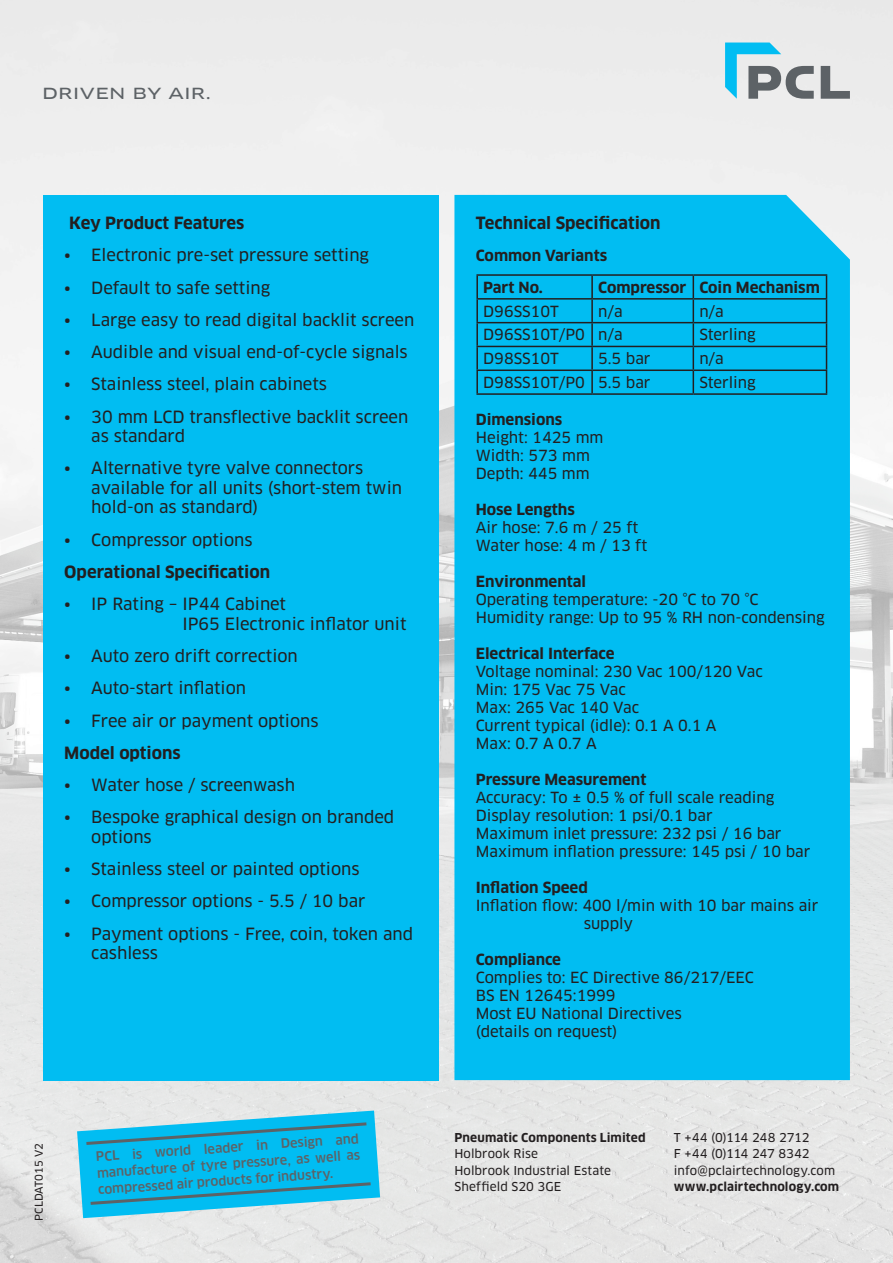
<style>
.page{position:relative;width:893px;height:1263px;background:#fff}
.page>*{position:absolute;margin:0;border:0;box-sizing:border-box;transform-origin:0 0}
.t1{font:16.5px/19.5px "Clan OT News";color:#231f20}
.t2{font:700 16.5px "Clan OT";color:#231f20}
.t3{font:15px/18px "Clan OT News";color:#231f20}
.t4{font:700 15px "Clan OT";color:#231f20}
.t5{font:15px "Clan OT Extd News";letter-spacing:.02em;color:#5d6266}
.t6{font:500 12.75px/16.5px "Clan OT";color:#5d6266;text-align:justify}
.t7{font:12px "Clan OT News";letter-spacing:.005em;color:#231f20}
.t8{font:700 12px "Clan OT";letter-spacing:.01em;color:#231f20}
.t9{font:12px "Clan OT News";letter-spacing:-.015em;color:#231f20}
.t10{font:12px "Clan OT News";letter-spacing:-.02em;color:#231f20}
.t11{font:10.5px "Clan OT News";color:#231f20}
</style>
<div class="page">
<img style="left:0;top:0;width:893px;height:1263px">
<svg style="left:77px;top:1110px;width:303px;height:108px"></svg>
<div style="left:43px;top:195px;width:395px;height:885px;background:#01bdf2"></div>
<svg style="left:725px;top:43px;width:125px;height:56px"></svg>
<div style="left:454px;top:195px;width:396px;height:885px;background:#01bdf2"></div>
<hr style="left:476px;top:274px;width:116px;height:2px;background:#231f20">
<hr style="left:476px;top:276px;width:2px;height:22px;background:#231f20">
<hr style="left:592px;top:274px;width:101px;height:2px;background:#231f20">
<hr style="left:591px;top:276px;width:2px;height:22px;background:#231f20">
<hr style="left:693px;top:274px;width:134px;height:2px;background:#231f20">
<hr style="left:476px;top:298px;width:116px;height:2px;background:#231f20">
<hr style="left:476px;top:300px;width:2px;height:22px;background:#231f20">
<hr style="left:592px;top:298px;width:101px;height:2px;background:#231f20">
<hr style="left:591px;top:300px;width:2px;height:22px;background:#231f20">
<hr style="left:693px;top:298px;width:134px;height:2px;background:#231f20">
<hr style="left:476px;top:322px;width:116px;height:1px;background:#231f20">
<hr style="left:476px;top:323px;width:2px;height:23px;background:#231f20">
<hr style="left:592px;top:322px;width:101px;height:1px;background:#231f20">
<hr style="left:591px;top:323px;width:2px;height:23px;background:#231f20">
<hr style="left:693px;top:322px;width:134px;height:1px;background:#231f20">
<hr style="left:476px;top:346px;width:116px;height:1px;background:#231f20">
<hr style="left:476px;top:347px;width:2px;height:22px;background:#231f20">
<hr style="left:592px;top:346px;width:101px;height:1px;background:#231f20">
<hr style="left:591px;top:347px;width:2px;height:22px;background:#231f20">
<hr style="left:693px;top:346px;width:134px;height:1px;background:#231f20">
<hr style="left:476px;top:369px;width:116px;height:2px;background:#231f20">
<hr style="left:476px;top:371px;width:2px;height:22px;background:#231f20">
<hr style="left:592px;top:369px;width:101px;height:2px;background:#231f20">
<hr style="left:591px;top:371px;width:2px;height:22px;background:#231f20">
<hr style="left:693px;top:369px;width:134px;height:2px;background:#231f20">
<svg style="left:693px;top:276px;width:1px;height:117px"></svg>
<svg style="left:826px;top:276px;width:1px;height:117px"></svg>
<hr style="left:476px;top:393px;width:116px;height:2px;background:#231f20">
<hr style="left:592px;top:393px;width:101px;height:2px;background:#231f20">
<hr style="left:693px;top:393px;width:134px;height:2px;background:#231f20">
<p class="t5" style="left:42px;top:84px;width:170px">DRIVEN BY AIR.</p>
<p class="t2" style="left:69px;top:213px;width:177px">Key Product Features</p>
<p class="t1" style="left:64px;top:246px;width:306px">• Electronic pre-set pressure setting</p>
<p class="t1" style="left:64px;top:278px;width:207px">• Default to safe setting</p>
<p class="t1" style="left:64px;top:310px;width:352px">• Large easy to read digital backlit screen</p>
<p class="t1" style="left:64px;top:342px;width:345px">• Audible and visual end-of-cycle signals</p>
<p class="t1" style="left:64px;top:375px;width:264px">• Stainless steel, plain cabinets</p>
<p class="t1" style="left:91px;top:407px;width:319px;text-indent:-27px">• 30 mm LCD transflective backlit screen as standard</p>
<p class="t1" style="left:91px;top:459px;width:312px;text-indent:-27px">• Alternative tyre valve connectors available for all units (short-stem twin hold-on as standard)</p>
<p class="t1" style="left:64px;top:530px;width:190px">• Compressor options</p>
<p class="t2" style="left:64px;top:562px;width:207px">Operational Specification</p>
<p class="t1" style="left:182px;top:594px;width:226px;text-indent:-118px">• IP Rating – IP44 Cabinet<br>IP65 Electronic inflator unit</p>
<p class="t1" style="left:64px;top:646px;width:235px">• Auto zero drift correction</p>
<p class="t1" style="left:64px;top:678px;width:183px">• Auto-start inflation</p>
<p class="t1" style="left:64px;top:711px;width:256px">• Free air or payment options</p>
<p class="t2" style="left:64px;top:743px;width:118px">Model options</p>
<p class="t1" style="left:64px;top:775px;width:232px">• Water hose / screenwash</p>
<p class="t1" style="left:91px;top:807px;width:304px;text-indent:-27px">• Bespoke graphical design on branded options</p>
<p class="t1" style="left:64px;top:859px;width:297px">• Stainless steel or painted options</p>
<p class="t1" style="left:64px;top:892px;width:303px">• Compressor options - 5.5 / 10 bar</p>
<p class="t1" style="left:91px;top:924px;width:323px;text-indent:-27px">• Payment options - Free, coin, token and cashless</p>
<p class="t11" style="left:33px;top:1220px;width:79px;rotate:-90deg">PCLDAT015 V2</p>
<p class="t6" style="left:95px;top:1148px;width:265px;rotate:-4deg">PCL is world leader in Design and manufacture of tyre pressure, as well as compressed air products for industry.</p>
<p class="t2" style="left:476px;top:213px;width:186px">Technical Specification</p>
<p class="t4" style="left:476px;top:247px;width:133px">Common Variants</p>
<p class="t4" style="left:483px;top:279px;width:61px">Part No.</p>
<p class="t4" style="left:598px;top:279px;width:90px">Compressor</p>
<p class="t4" style="left:699px;top:279px;width:122px">Coin Mechanism</p>
<p class="t3" style="left:483px;top:302px;width:77px">D96SS10T</p>
<p class="t3" style="left:598px;top:302px;width:26px">n/a</p>
<p class="t3" style="left:699px;top:302px;width:26px">n/a</p>
<p class="t3" style="left:483px;top:326px;width:103px">D96SS10T/P0</p>
<p class="t3" style="left:598px;top:326px;width:26px">n/a</p>
<p class="t3" style="left:699px;top:326px;width:58px">Sterling</p>
<p class="t3" style="left:483px;top:350px;width:77px">D98SS10T</p>
<p class="t3" style="left:598px;top:350px;width:54px">5.5 bar</p>
<p class="t3" style="left:699px;top:350px;width:26px">n/a</p>
<p class="t3" style="left:483px;top:374px;width:103px">D98SS10T/P0</p>
<p class="t3" style="left:598px;top:374px;width:54px">5.5 bar</p>
<p class="t3" style="left:699px;top:374px;width:58px">Sterling</p>
<p class="t4" style="left:476px;top:410px;width:88px">Dimensions</p>
<p class="t3" style="left:476px;top:428px;width:129px">Height: 1425 mm</p>
<p class="t3" style="left:476px;top:446px;width:116px">Width: 573 mm</p>
<p class="t3" style="left:476px;top:464px;width:115px">Depth: 445 mm</p>
<p class="t4" style="left:476px;top:500px;width:101px">Hose Lengths</p>
<p class="t3" style="left:476px;top:518px;width:173px">Air hose: 7.6 m / 25 ft<br>Water hose: 4 m / 13 ft</p>
<p class="t4" style="left:476px;top:572px;width:112px">Environmental</p>
<p class="t3" style="left:476px;top:590px;width:284px">Operating temperature: -20 °C to 70 °C</p>
<p class="t3" style="left:476px;top:608px;width:351px">Humidity range: Up to 95 % RH non-condensing</p>
<p class="t4" style="left:476px;top:644px;width:140px">Electrical Interface</p>
<p class="t3" style="left:476px;top:662px;width:289px">Voltage nominal: 230 Vac 100/120 Vac</p>
<p class="t3" style="left:476px;top:680px;width:152px">Min: 175 Vac 75 Vac</p>
<p class="t3" style="left:476px;top:698px;width:165px">Max: 265 Vac 140 Vac</p>
<p class="t3" style="left:476px;top:716px;width:242px">Current typical (idle): 0.1 A 0.1 A</p>
<p class="t3" style="left:476px;top:734px;width:122px">Max: 0.7 A 0.7 A</p>
<p class="t4" style="left:476px;top:770px;width:172px">Pressure Measurement</p>
<p class="t3" style="left:476px;top:788px;width:300px">Accuracy: To ± 0.5 % of full scale reading</p>
<p class="t3" style="left:476px;top:806px;width:307px">Display resolution: 1 psi/0.1 bar<br>Maximum inlet pressure: 232 psi / 16 bar</p>
<p class="t3" style="left:476px;top:842px;width:336px">Maximum inflation pressure: 145 psi / 10 bar</p>
<p class="t4" style="left:476px;top:878px;width:114px">Inflation Speed</p>
<p class="t3" style="left:584px;top:896px;width:236px;text-indent:-108px">Inflation flow: 400 l/min with 10 bar mains air supply</p>
<p class="t4" style="left:476px;top:950px;width:87px">Compliance</p>
<p class="t3" style="left:476px;top:968px;width:280px">Complies to: EC Directive 86/217/EEC</p>
<p class="t3" style="left:476px;top:986px;width:141px">BS EN 12645:1999</p>
<p class="t3" style="left:476px;top:1004px;width:208px">Most EU National Directives</p>
<p class="t3" style="left:476px;top:1022px;width:143px">(details on request)</p>
<p class="t8" style="left:454px;top:1130px;width:193px">Pneumatic Components Limited</p>
<p class="t7" style="left:454px;top:1147px;width:85px">Holbrook Rise</p>
<p class="t7" style="left:454px;top:1163px;width:158px">Holbrook Industrial Estate</p>
<p class="t7" style="left:454px;top:1180px;width:108px">Sheffield S20 3GE</p>
<p class="t9" style="left:674px;top:1130px;width:137px">T +44 (0)114 248 2712</p>
<p class="t10" style="left:674px;top:1147px;width:137px">F +44 (0)114 247 8342</p>
<p class="t7" style="left:674px;top:1163px;width:163px">info@pclairtechnology.com</p>
<p class="t8" style="left:674px;top:1180px;width:167px">www.pclairtechnology.com</p>
</div>
